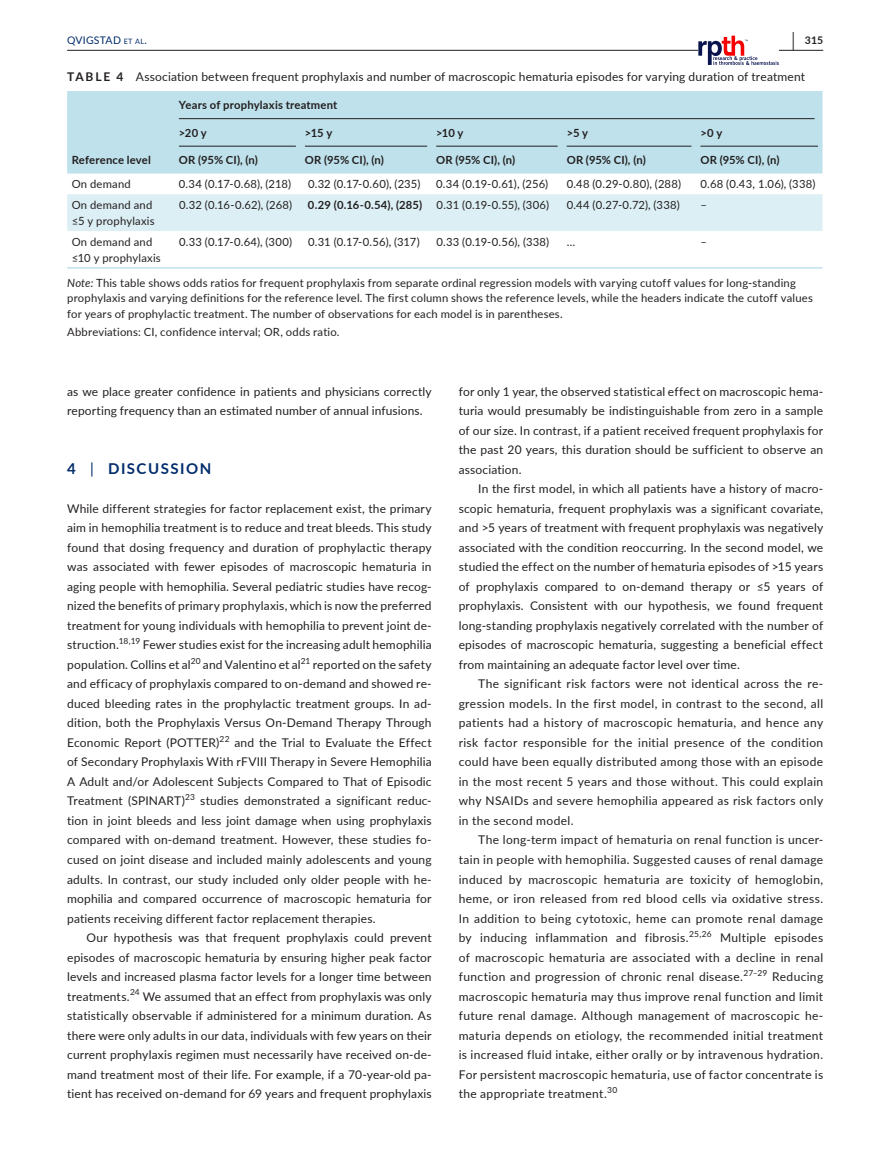
<style>
.page{position:relative;width:893px;height:1174px;background:#fff}
.page>*{position:absolute;margin:0;border:0;box-sizing:border-box;transform-origin:0 0}
.t1{font:700 19.5px "Lato";color:#231f20;scale:.48 1}
.t2{font:700 15px "Lato";letter-spacing:.1em;color:#002c6b}
.t3{font:12px/19.5px "Lato";letter-spacing:.015em;color:#231f20;text-align:justify}
.t4{font:11.25px/15.8px "Lato";letter-spacing:.015em;color:#231f20}
.t5{font:700 11.25px "Lato";letter-spacing:.015em;color:#231f20}
.t6{font:10.5px "Lato";letter-spacing:.025em;color:#002c6b}
.t7{font:700 10.5px "Lato";color:#231f20}
.t8{font:8.4px "Lato";color:#231f20}
.s1{font-size:7.35px}
.s2{font-weight:700}
.s3{font-style:italic}
.s4{font-weight:400}
</style>
<div class="page">
<hr style="left:67px;top:50px;width:756px;height:1px;background:#231f20">
<svg style="left:698px;top:36px;width:81px;height:29px"></svg>
<div style="left:67px;top:91px;width:755px;height:82px;background:#bee1eb"></div>
<div style="left:67px;top:194px;width:755px;height:37px;background:#dceff4"></div>
<hr style="left:67px;top:267px;width:107px;height:2px;background:#bee1eb">
<hr style="left:174px;top:267px;width:126px;height:2px;background:#bee1eb">
<hr style="left:300px;top:267px;width:132px;height:2px;background:#bee1eb">
<hr style="left:432px;top:267px;width:130px;height:2px;background:#bee1eb">
<hr style="left:562px;top:267px;width:134px;height:2px;background:#bee1eb">
<hr style="left:696px;top:267px;width:126px;height:2px;background:#bee1eb">
<hr style="left:179px;top:118px;width:636px;height:1px;background:#231f20">
<hr style="left:179px;top:146px;width:117px;height:1px;background:#231f20">
<hr style="left:305px;top:146px;width:122px;height:1px;background:#231f20">
<hr style="left:436px;top:146px;width:122px;height:1px;background:#231f20">
<hr style="left:567px;top:146px;width:124px;height:1px;background:#231f20">
<hr style="left:700px;top:146px;width:118px;height:1px;background:#231f20">
<h1 class="t1" style="left:792px;top:25px;width:7px">|</h1>
<p class="t6" style="left:67px;top:33px;width:81px">QVIGSTAD <span class="s1">et al</span>.</p>
<p class="t7" style="left:805px;top:33px;width:20px">315</p>
<p class="t3" style="left:67px;top:67px;width:739px"><span class="s2">TABLE 4</span> Association between frequent prophylaxis and number of macroscopic hematuria episodes for varying duration of treatment</p>
<p class="t5" style="left:72px;top:152px;width:81px">Reference level</p>
<p class="t5" style="left:179px;top:97px;width:160px">Years of prophylaxis treatment</p>
<p class="t5" style="left:179px;top:124px;width:29px">&gt;20 y</p>
<p class="t5" style="left:305px;top:124px;width:29px">&gt;15 y</p>
<p class="t5" style="left:436px;top:124px;width:29px">&gt;10 y</p>
<p class="t5" style="left:567px;top:124px;width:23px">&gt;5 y</p>
<p class="t5" style="left:700px;top:124px;width:23px">&gt;0 y</p>
<p class="t5" style="left:179px;top:152px;width:81px">OR (95% CI), (n)</p>
<p class="t5" style="left:305px;top:152px;width:81px">OR (95% CI), (n)</p>
<p class="t5" style="left:436px;top:152px;width:81px">OR (95% CI), (n)</p>
<p class="t5" style="left:567px;top:152px;width:81px">OR (95% CI), (n)</p>
<p class="t5" style="left:700px;top:152px;width:81px">OR (95% CI), (n)</p>
<p class="t4" style="left:72px;top:176px;width:61px">On demand</p>
<p class="t4" style="left:179px;top:176px;width:114px">0.34 (0.17-0.68), (218)</p>
<p class="t4" style="left:308px;top:176px;width:114px">0.32 (0.17-0.60), (235)</p>
<p class="t4" style="left:436px;top:176px;width:114px">0.34 (0.19-0.61), (256)</p>
<p class="t4" style="left:567px;top:176px;width:116px">0.48 (0.29-0.80), (288)</p>
<p class="t4" style="left:700px;top:176px;width:116px">0.68 (0.43, 1.06), (338)</p>
<p class="t4" style="left:72px;top:197px;width:84px">On demand and ≤5 y prophylaxis</p>
<p class="t4" style="left:179px;top:197px;width:114px">0.32 (0.16-0.62), (268)</p>
<p class="t5" style="left:308px;top:197px;width:116px">0.29 (0.16-0.54), (285)</p>
<p class="t4" style="left:437px;top:197px;width:114px">0.31 (0.19-0.55), (306)</p>
<p class="t4" style="left:567px;top:197px;width:115px">0.44 (0.27-0.72), (338)</p>
<p class="t4" style="left:700px;top:197px;width:8px">–</p>
<p class="t4" style="left:72px;top:234px;width:91px">On demand and ≤10 y prophylaxis</p>
<p class="t4" style="left:179px;top:234px;width:115px">0.33 (0.17-0.64), (300)</p>
<p class="t4" style="left:308px;top:234px;width:113px">0.31 (0.17-0.56), (317)</p>
<p class="t4" style="left:436px;top:234px;width:114px">0.33 (0.19-0.56), (338)</p>
<p class="t4" style="left:567px;top:234px;width:10px">…</p>
<p class="t4" style="left:700px;top:234px;width:8px">–</p>
<p class="t4" style="left:67px;top:274px;width:747px"><span class="s3">Note:</span> This table shows odds ratios for frequent prophylaxis from separate ordinal regression models with varying cutoff values for long-standing prophylaxis and varying definitions for the reference level. The first column shows the reference levels, while the headers indicate the cutoff values for years of prophylactic treatment. The number of observations for each model is in parentheses.</p>
<p class="t4" style="left:67px;top:324px;width:274px">Abbreviations: CI, confidence interval; OR, odds ratio.</p>
<p class="t3" style="left:67px;top:381px;width:366px">as we place greater confidence in patients and physicians correctly reporting frequency than an estimated number of annual infusions.</p>
<p class="t2" style="left:67px;top:457px;width:146px">4 <span class="s4">|</span> DISCUSSION</p>
<p class="t3" style="left:67px;top:498px;width:366px">While different strategies for factor replacement exist, the primary aim in hemophilia treatment is to reduce and treat bleeds. This study found that dosing frequency and duration of prophylactic therapy was associated with fewer episodes of macroscopic hematuria in aging people with hemophilia. Several pediatric studies have recog&shy;nized the benefits of primary prophylaxis, which is now the preferred treatment for young individuals with hemophilia to prevent joint de&shy;struction.</p>
<p class="t8" style="left:119px;top:635px;width:23px">18,19</p>
<p class="t3" style="left:67px;top:635px;width:366px;text-indent:76px">Fewer studies exist for the increasing adult hemophilia population. Collins et al</p>
<p class="t8" style="left:191px;top:654px;width:11px">20</p>
<p class="t3" style="left:203px;top:654px;width:99px">and Valentino et al</p>
<p class="t8" style="left:301px;top:654px;width:11px">21</p>
<p class="t3" style="left:67px;top:654px;width:366px;text-indent:246px">reported on the safety and efficacy of prophylaxis compared to on-demand and showed re&shy;duced bleeding rates in the prophylactic treatment groups. In ad&shy;dition, both the Prophylaxis Versus On-Demand Therapy Through Economic Report (POTTER)</p>
<p class="t8" style="left:220px;top:732px;width:11px">22</p>
<p class="t3" style="left:67px;top:732px;width:366px;text-indent:167px">and the Trial to Evaluate the Effect of Secondary Prophylaxis With rFVIII Therapy in Severe Hemophilia A Adult and/or Adolescent Subjects Compared to That of Episodic Treatment (SPINART)<sup>23</sup> studies demonstrated a significant reduc&shy;tion in joint bleeds and less joint damage when using prophylaxis compared with on-demand treatment. However, these studies fo&shy;cused on joint disease and included mainly adolescents and young adults. In contrast, our study included only older people with he&shy;mophilia and compared occurrence of macroscopic hematuria for patients receiving different factor replacement therapies.</p>
<p class="t3" style="left:67px;top:927px;width:366px;text-indent:20px">Our hypothesis was that frequent prophylaxis could prevent episodes of macroscopic hematuria by ensuring higher peak factor levels and increased plasma factor levels for a longer time between treatments.<sup>24</sup> We assumed that an effect from prophylaxis was only statistically observable if administered for a minimum duration. As there were only adults in our data, individuals with few years on their current prophylaxis regimen must necessarily have received on-de&shy;mand treatment most of their life. For example, if a 70-year-old pa&shy;tient has received on-demand for 69 years and frequent prophylaxis</p>
<p class="t3" style="left:459px;top:381px;width:366px">for only 1 year, the observed statistical effect on macroscopic hema&shy;turia would presumably be indistinguishable from zero in a sample of our size. In contrast, if a patient received frequent prophylaxis for the past 20 years, this duration should be sufficient to observe an association.</p>
<p class="t3" style="left:459px;top:479px;width:366px;text-indent:20px">In the first model, in which all patients have a history of macro&shy;scopic hematuria, frequent prophylaxis was a significant covariate, and &gt;5 years of treatment with frequent prophylaxis was negatively associated with the condition reoccurring. In the second model, we studied the effect on the number of hematuria episodes of &gt;15 years of prophylaxis compared to on-demand therapy or ≤5 years of prophylaxis. Consistent with our hypothesis, we found frequent long-standing prophylaxis negatively correlated with the number of episodes of macroscopic hematuria, suggesting a beneficial effect from maintaining an adequate factor level over time.</p>
<p class="t3" style="left:459px;top:674px;width:366px;text-indent:20px">The significant risk factors were not identical across the re&shy;gression models. In the first model, in contrast to the second, all patients had a history of macroscopic hematuria, and hence any risk factor responsible for the initial presence of the condition could have been equally distributed among those with an episode in the most recent 5 years and those without. This could explain why NSAIDs and severe hemophilia appeared as risk factors only in the second model.</p>
<p class="t3" style="left:459px;top:830px;width:366px;text-indent:20px">The long-term impact of hematuria on renal function is uncer&shy;tain in people with hemophilia. Suggested causes of renal damage induced by macroscopic hematuria are toxicity of hemoglobin, heme, or iron released from red blood cells via oxidative stress.<br>In addition to being cytotoxic, heme can promote renal damage by inducing inflammation and fibrosis.<sup>25,26</sup> Multiple episodes of macroscopic hematuria are associated with a decline in renal function and progression of chronic renal disease.<sup>27‒29</sup> Reducing macroscopic hematuria may thus improve renal function and limit future renal damage. Although management of macroscopic he&shy;maturia depends on etiology, the recommended initial treatment is increased fluid intake, either orally or by intravenous hydration.<br>For persistent macroscopic hematuria, use of factor concentrate is the appropriate treatment.<sup>30</sup></p>
</div>
